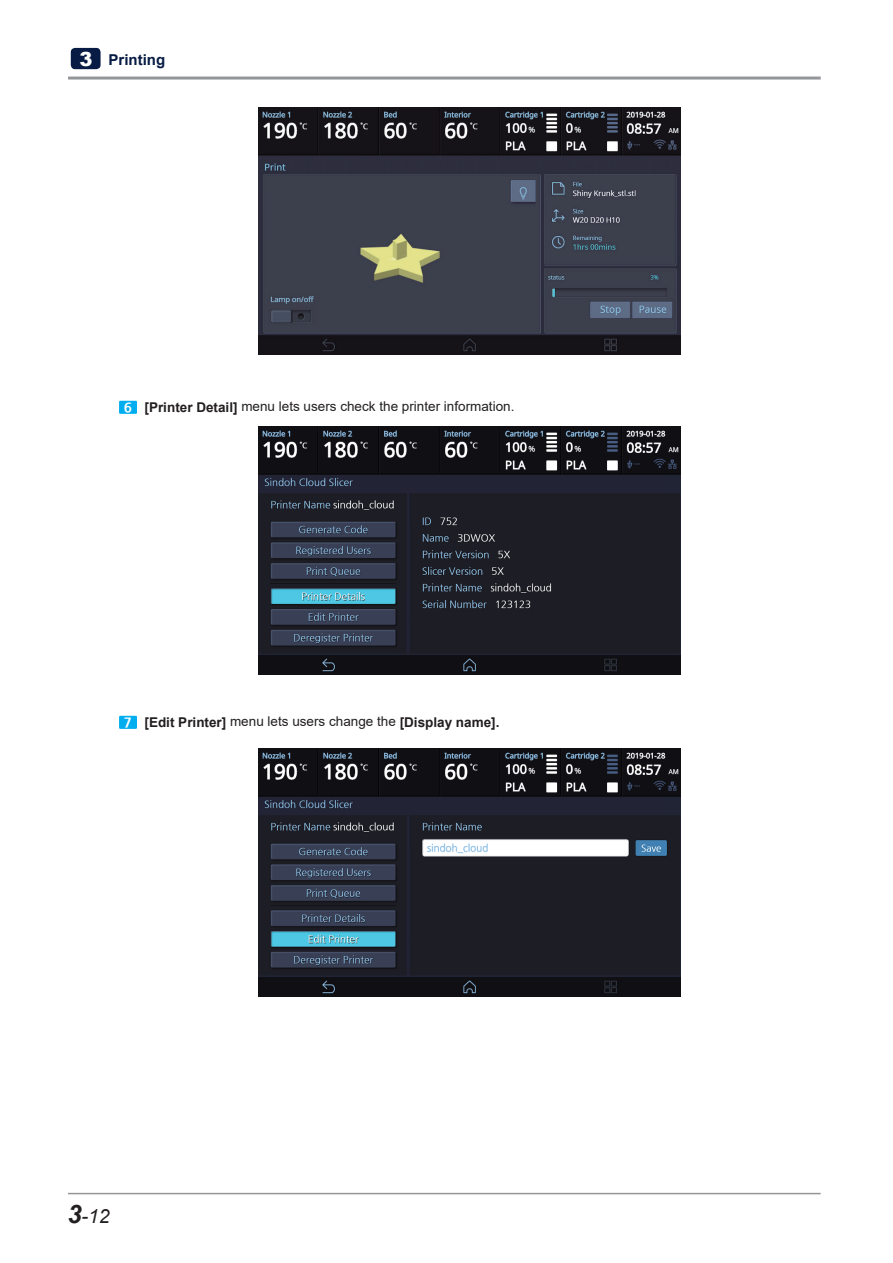
<style>
.page{position:relative;width:893px;height:1263px;background:#fff}
.page>*{position:absolute;margin:0;border:0;box-sizing:border-box;transform-origin:0 0}
.t1{font:italic 19.5px "Arial";color:#231f20}
.t2{font:900 19.5px "Arial";color:#fff}
.t3{font:700 15px "Arial";color:#071b44}
.t4{font:13.5px "Arial";color:#231f20}
.t5{font:700 13.5px "Arial";color:#231f20}
.s1{font-family:"Nanum Gothic";font-weight:800;color:#fff}
.s2{font-weight:700}
.s3{font-weight:400}
.s4{font-weight:700;font-size:25.5px}
</style>
<div class="page">
<hr style="left:68px;top:77px;width:753px;height:3px;background:#939598">
<hr style="left:68px;top:1193px;width:753px;height:1px;background:#939598">
<div style="left:71px;top:48px;width:30px;height:21px;background:#071b44;border-radius:4px"></div>
<img style="left:259px;top:107px;width:422px;height:248px">
<div style="left:119px;top:401px;width:18px;height:13px;background:#00aeef"></div>
<img style="left:259px;top:427px;width:422px;height:247px">
<div style="left:119px;top:716px;width:18px;height:13px;background:#00aeef"></div>
<img style="left:259px;top:749px;width:422px;height:247px">
<h1 class="t2" style="left:79px;top:45px;width:15px">3</h1>
<p class="t3" style="left:109px;top:49px;width:58px">Printing</p>
<p class="t4" style="left:124px;top:397px;width:392px"><span class="s1">6</span> <span class="s2">[Printer Detail]</span> menu lets users check the printer information.</p>
<p class="t5" style="left:124px;top:713px;width:377px"><span class="s1">7</span> [Edit Printer] <span class="s3">menu lets users change the</span> [Display name].</p>
<h1 class="t1" style="left:67px;top:1204px;width:44px"><span class="s4">3</span>-12</h1>
</div>
